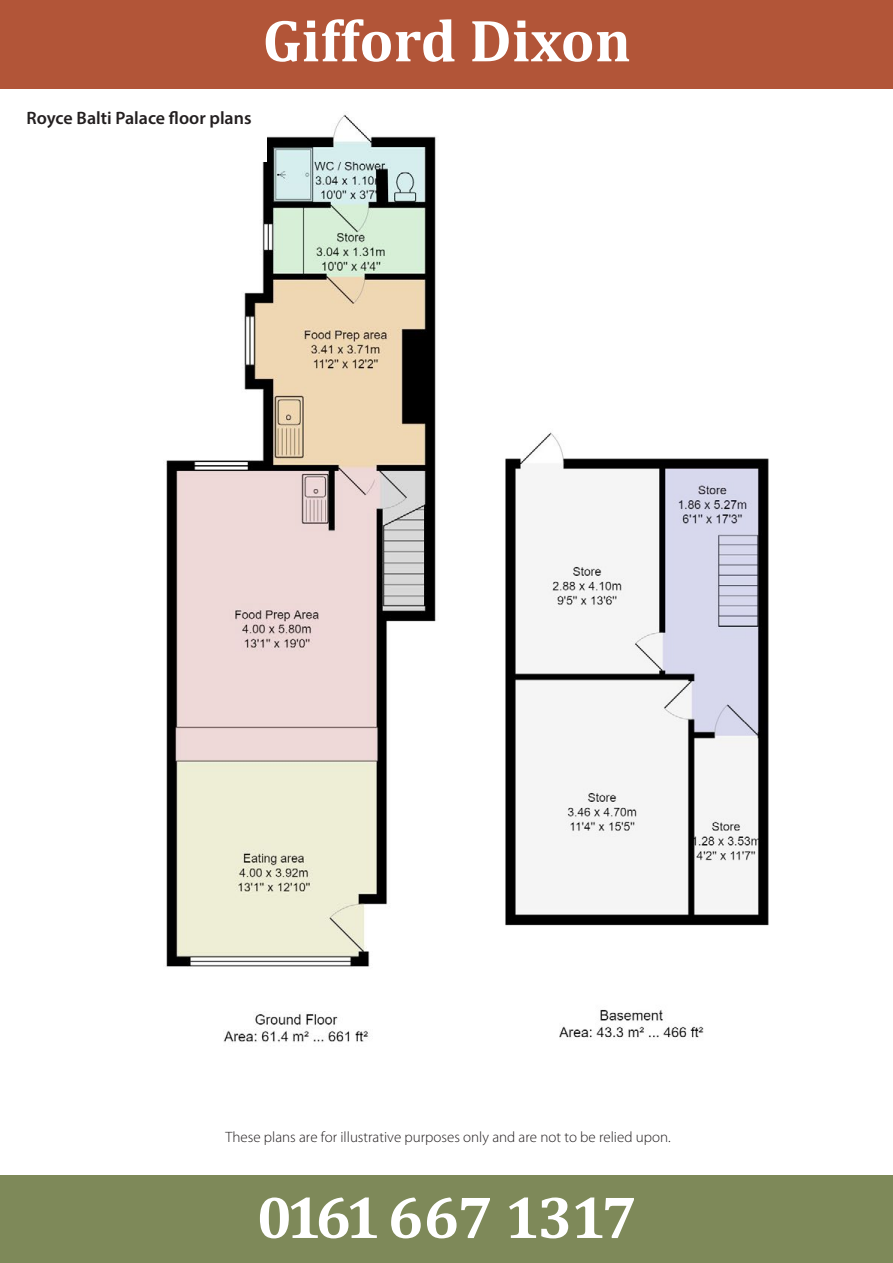
<style>
.page{position:relative;width:893px;height:1263px;background:#fff}
.page>*{position:absolute;margin:0;border:0;box-sizing:border-box;transform-origin:0 0}
.t1{font:700 60px "Cambria";letter-spacing:-.005em;color:#fff}
.t2{font:700 60px "Cambria";letter-spacing:-.06em;color:#fff}
.t3{font:600 18px "Myriad Pro";color:#231f20}
.t4{font:18px "Myriad Pro";color:#fff}
.t5{font:300 15px "Myriad Pro";color:#231f20}
</style>
<div class="page">
<div style="left:1px;top:1174px;width:892px;height:89px;background:#7e8959"></div>
<div style="left:1px;top:0;width:892px;height:89px;background:#b25538"></div>
<div style="left:0;top:89px;width:893px;height:1086px;background:#fff"></div>
<img style="left:166px;top:114px;width:270px;height:929px">
<div style="left:27px;top:89px;width:240px;height:73px;background:#fff"></div>
<img style="left:505px;top:432px;width:264px;height:606px">
<h1 class="t1" style="left:263px;top:-2px;width:370px">Gifford Dixon</h1>
<p class="t4" style="left:439px;top:39px;width:17px">W</p>
<p class="t3" style="left:27px;top:107px;width:226px">Royce Balti Palace floor plans</p>
<p class="t5" style="left:225px;top:1128px;width:447px">These plans are for illustrative purposes only and are not to be relied upon.</p>
<h1 class="t2" style="left:257px;top:1175px;width:382px">0161 667 1317</h1>
</div>
